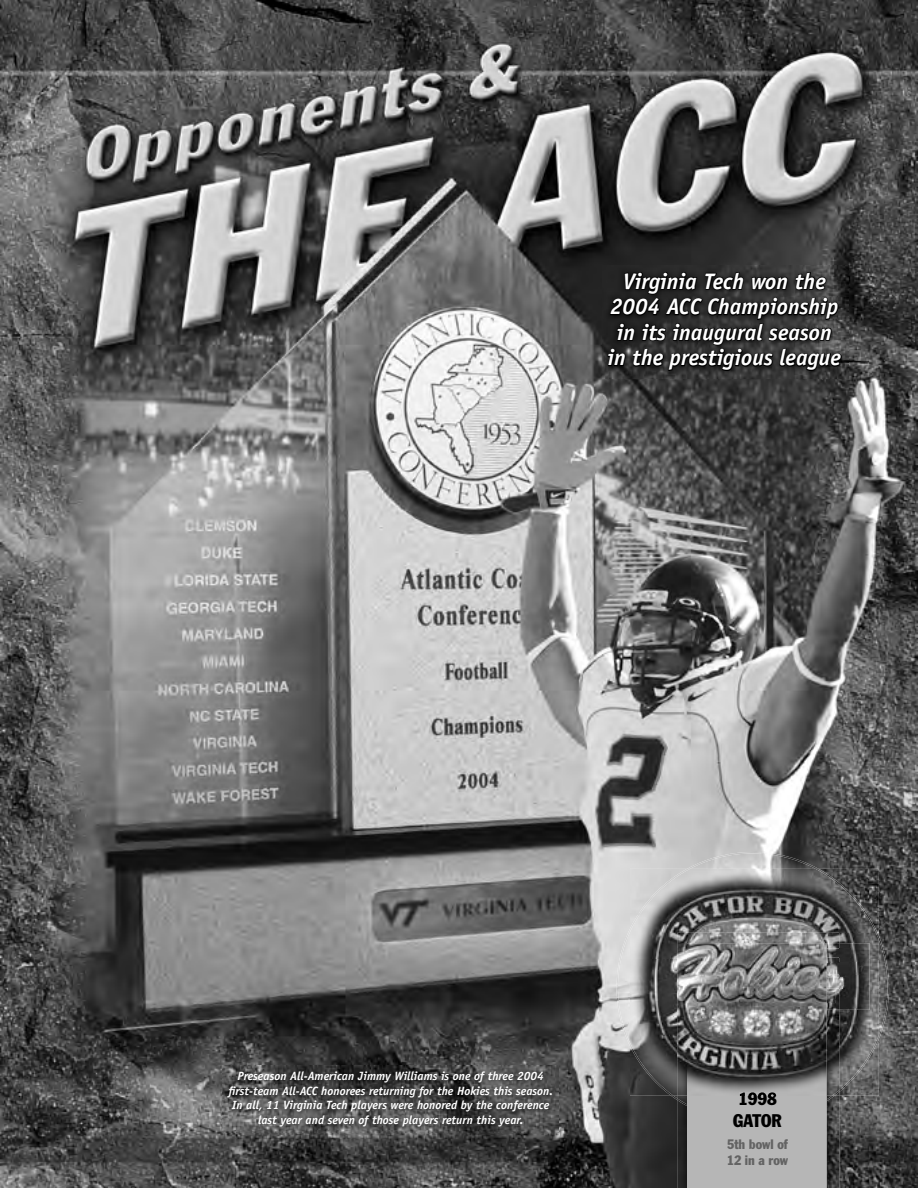
<style>
.page{position:relative;width:918px;height:1188px;background:#fff}
.page>*{position:absolute;margin:0;border:0;box-sizing:border-box;transform-origin:0 0}
.t1{font:italic 700 22.5px/25.5px "Officina Sans";color:#fff;text-align:center}
.t2{font:condensed 18px/21.6px "Franklin Gothic";color:#000}
.t3{font:condensed 13.5px/16.2px "Franklin Gothic";color:#636363}
.t4{font:italic 700 12px/14.4px "Officina Sans";color:#fff;text-align:center}
</style>
<div class="page">
<img style="left:0;top:0;width:918px;height:1188px">
<img style="left:602px;top:266px;width:247px;height:113px">
<svg style="left:607px;top:146px;width:235px;height:348px;background:#414141"></svg>
<img style="left:222px;top:1066px;width:336px;height:67px">
<img style="left:662px;top:852px;width:182px;height:17px">
<img style="left:617px;top:901px;width:13px;height:150px">
<img style="left:879px;top:901px;width:10px;height:150px">
<img style="left:662px;top:1096px;width:15px;height:4px">
<img style="left:677px;top:960px;width:162px;height:228px">
<img style="left:677px;top:1096px;width:158px;height:10px">
<div style="left:687px;top:943px;width:139px;height:245px;background:#b6b6b6"></div>
<img style="left:630px;top:960px;width:50px;height:45px">
<img style="left:870px;top:960px;width:9px;height:45px">
<img style="left:630px;top:1005px;width:50px;height:91px">
<img style="left:829px;top:1005px;width:50px;height:91px">
<img style="left:630px;top:869px;width:249px;height:91px">
<img style="left:826px;top:943px;width:44px;height:67px">
<img style="left:842px;top:963px;width:21px;height:11px">
<img style="left:630px;top:914px;width:50px;height:46px">
<img style="left:829px;top:914px;width:50px;height:46px">
<svg style="left:826px;top:949px;width:24px;height:8px"></svg>
<svg style="left:826px;top:963px;width:16px;height:40px"></svg>
<svg style="left:832px;top:1090px;width:7px;height:6px"></svg>
<img style="left:687px;top:943px;width:139px;height:153px">
<img style="left:740px;top:1092px;width:27px;height:4px">
<svg style="left:767px;top:1092px;width:10px;height:4px"></svg>
<h1 class="t1" style="left:608px;top:269px;width:235px">Virginia Tech won the<br>2004 ACC Championship in its inaugural season in the prestigious league</h1>
<p class="t4" style="left:228px;top:1069px;width:326px">Preseason All-American Jimmy Williams is one of three 2004 first-team All-ACC honorees returning for the Hokies this season.<br>In all, 11 Virginia Tech players were honored by the conference last year and seven of those players return this year.</p>
<h2 class="t2" style="left:733px;top:1088px;width:50px">1998<br>GATOR</h2>
<p class="t3" style="left:727px;top:1136px;width:63px">5th bowl of<br>12 in a row</p>
</div>
